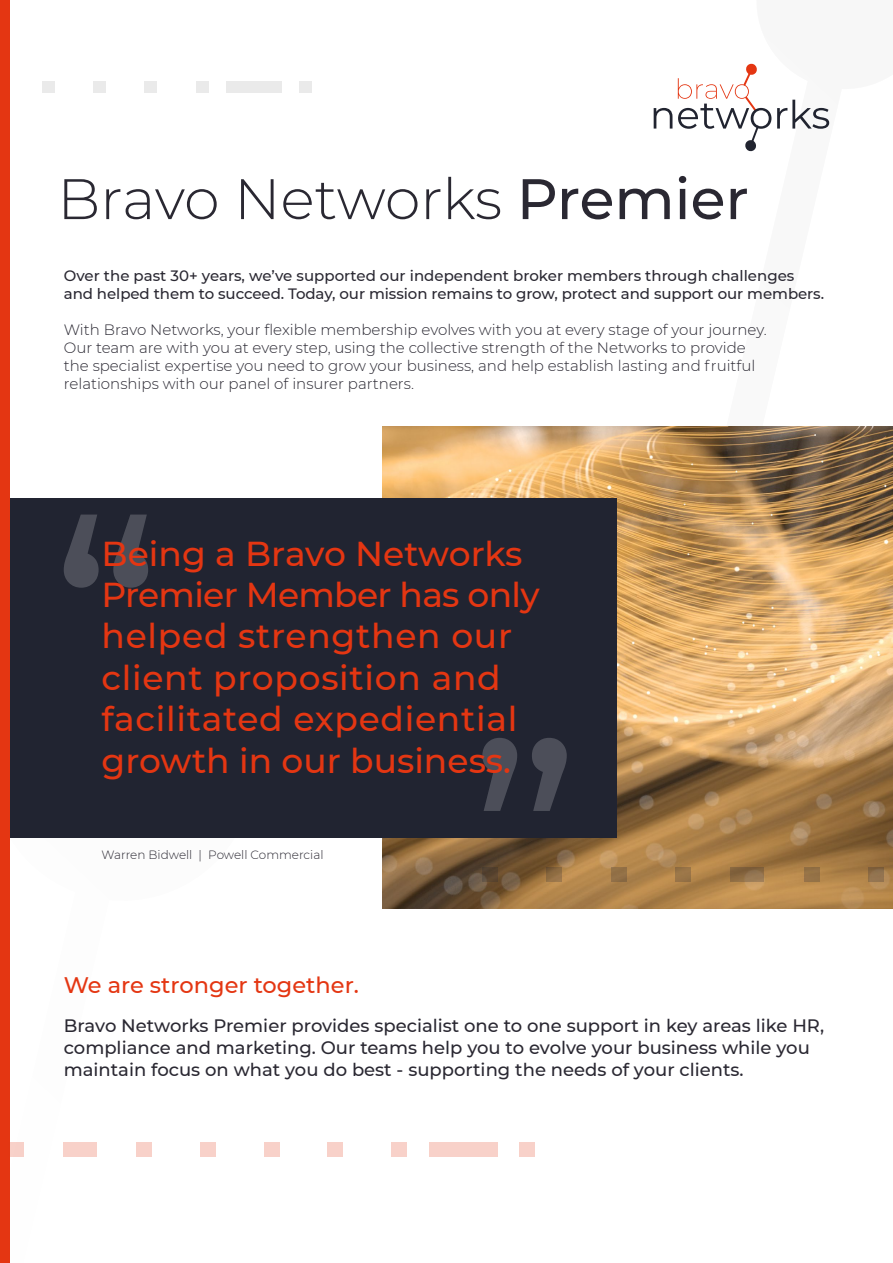
<style>
.page{position:relative;width:893px;height:1263px;background:#fff}
.page>*{position:absolute;margin:0;border:0;box-sizing:border-box;transform-origin:0 0}
.t1{font:300 57px "Montserrat";letter-spacing:-.01em;color:#2a2832}
.t2{font:500 34.5px/41.4px "Montserrat";letter-spacing:.01em;color:#e43612}
.t3{font:500 22.5px "Montserrat";color:#e43612}
.t4{font:500 18px/21.6px "Montserrat";color:#2a2832}
.t5{font:300 15px/18px "Montserrat";color:#2a2832}
.t6{font:500 15px/18px "Montserrat";letter-spacing:-.005em;color:#2a2832}
.t7{font:300 12px "Montserrat";color:#2a2832}
.s1{font-weight:500}
</style>
<div class="page">
<img style="left:383px;top:426px;width:510px;height:482px">
<div style="left:42px;top:81px;width:12px;height:11px;background:#eaeaea"></div>
<div style="left:94px;top:81px;width:12px;height:11px;background:#eaeaea"></div>
<div style="left:145px;top:81px;width:12px;height:11px;background:#eaeaea"></div>
<div style="left:196px;top:81px;width:12px;height:11px;background:#eaeaea"></div>
<div style="left:226px;top:81px;width:55px;height:11px;background:#eaeaea"></div>
<div style="left:299px;top:81px;width:12px;height:11px;background:#eaeaea"></div>
<div style="left:0;top:498px;width:617px;height:339px;background:#212431"></div>
<div style="left:0;top:0;width:10px;height:1263px;background:#e43612"></div>
<svg style="left:654px;top:63px;width:175px;height:89px"></svg>
<div style="left:9px;top:1142px;width:15px;height:14px;background:#f7d0c8"></div>
<div style="left:63px;top:1142px;width:34px;height:14px;background:#f8d1c9"></div>
<div style="left:136px;top:1142px;width:15px;height:14px;background:#f8d1c9"></div>
<div style="left:200px;top:1142px;width:15px;height:14px;background:#f8d1c9"></div>
<div style="left:264px;top:1142px;width:15px;height:14px;background:#f8d1c9"></div>
<div style="left:328px;top:1142px;width:15px;height:14px;background:#f8d1c9"></div>
<div style="left:392px;top:1142px;width:15px;height:14px;background:#f8d1c9"></div>
<div style="left:429px;top:1142px;width:68px;height:14px;background:#f8d1c9"></div>
<div style="left:519px;top:1142px;width:15px;height:14px;background:#f8d1c9"></div>
<svg style="left:64px;top:514px;width:84px;height:74px"></svg>
<svg style="left:482px;top:738px;width:85px;height:73px"></svg>
<svg style="left:482px;top:867px;width:15px;height:15px"></svg>
<svg style="left:547px;top:867px;width:15px;height:15px"></svg>
<div style="left:611px;top:867px;width:15px;height:15px;background:#927046"></div>
<div style="left:675px;top:867px;width:15px;height:15px;background:#9b7548"></div>
<svg style="left:730px;top:867px;width:34px;height:15px"></svg>
<div style="left:804px;top:867px;width:15px;height:15px;background:#957246"></div>
<svg style="left:868px;top:867px;width:15px;height:15px"></svg>
<h1 class="t1" style="left:57px;top:160px;width:693px">Bravo Networks <span class="s1">Premier</span></h1>
<p class="t6" style="left:64px;top:266px;width:762px">Over the past 30+ years, we’ve supported our independent broker members through challenges and helped them to succeed. Today, our mission remains to grow, protect and support our members.</p>
<p class="t5" style="left:64px;top:320px;width:704px">With Bravo Networks, your flexible membership evolves with you at every stage of your journey.<br>Our team are with you at every step, using the collective strength of the Networks to provide the specialist expertise you need to grow your business, and help establish lasting and fruitful relationships with our panel of insurer partners.</p>
<h2 class="t2" style="left:102px;top:531px;width:440px">Being a Bravo Networks<br>Premier Member has only helped strengthen our client proposition and facilitated expediential growth in our business.</h2>
<p class="t7" style="left:102px;top:846px;width:223px">Warren Bidwell | Powell Commercial</p>
<h3 class="t3" style="left:64px;top:969px;width:297px">We are stronger together.</h3>
<p class="t4" style="left:64px;top:1014px;width:762px">Bravo Networks Premier provides specialist one to one support in key areas like HR, compliance and marketing. Our teams help you to evolve your business while you maintain focus on what you do best - supporting the needs of your clients.</p>
</div>
